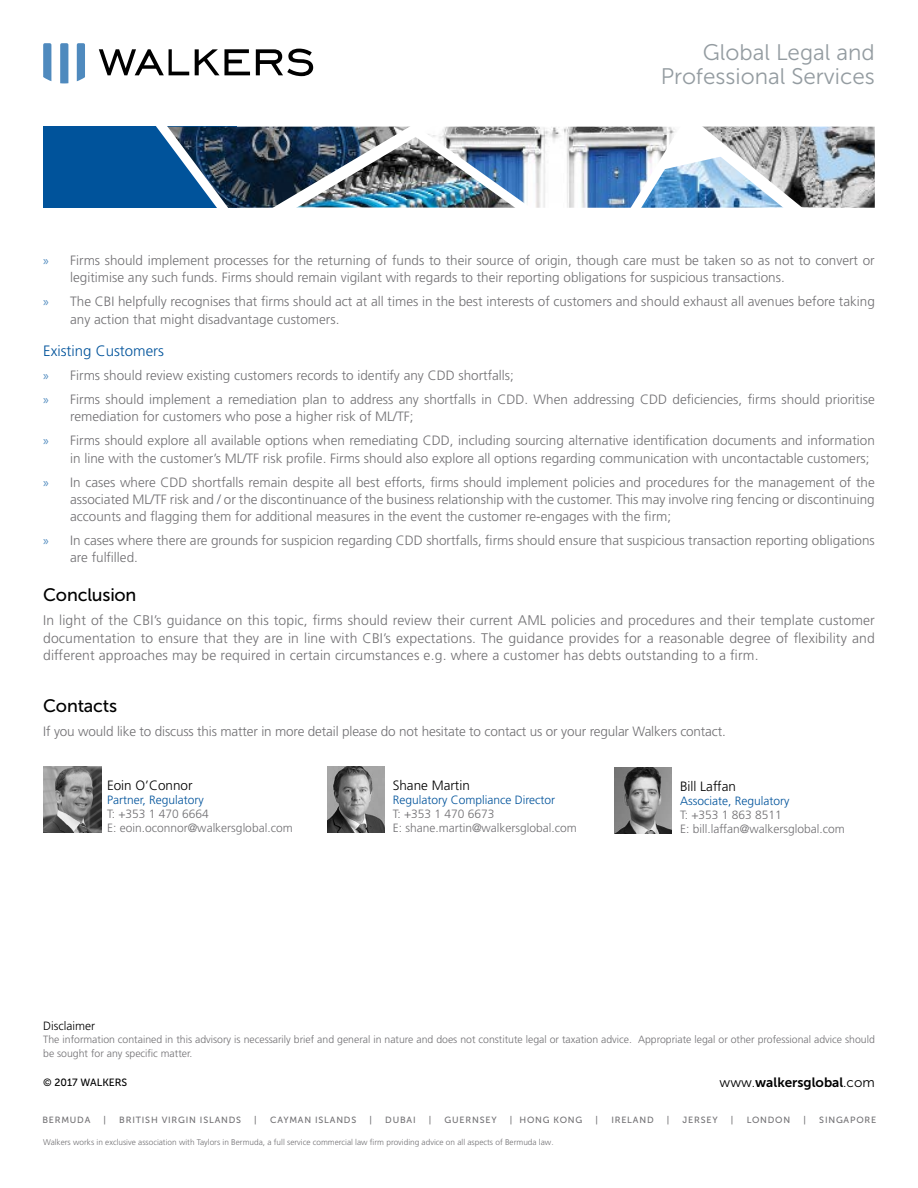
<style>
.page{position:relative;width:918px;height:1188px;background:#fff}
.page>*{position:absolute;margin:0;border:0;box-sizing:border-box;transform-origin:0 0}
.t1{font:22.5px/24px "Museo Sans 300";color:#949ca1;text-align:right}
.t2{font:18px "Museo Sans 500";letter-spacing:-.01em;color:#000}
.t3{font:300 15px "Frutiger LT Pro";color:#00539b}
.t4{font:300 13.95px/17.5px "Frutiger LT Pro";letter-spacing:.01em;color:#717073;text-align:justify}
.t5{font:300 13.5px/17.2px "Frutiger LT Pro";color:#717073}
.t6{font:300 13.5px "Frutiger LT Pro";color:#000}
.t7{font:13.5px "Museo Sans 700";color:#000}
.t8{font:300 12px/14.2px "Frutiger LT Pro";color:#717073}
.t9{font:300 12px "Frutiger LT Pro";color:#00539b}
.t10{font:300 12px "Frutiger LT Pro";color:#000}
.t11{font:300 10.5px/13.5px "Frutiger LT Pro";color:#717073}
.t12{font:10.5px "Museo Sans 500";color:#000}
.t13{font:9px "Museo Sans 500";letter-spacing:.09em;color:#717073}
.t14{font:300 8.25px "Frutiger LT Pro";color:#717073}
.s1{font-family:"Myriad Pro";font-weight:400;color:#4f8abe}
.s2{font-family:"Museo Sans 300"}
</style>
<div class="page">
<svg style="left:99px;top:49px;width:90px;height:26px"></svg>
<svg style="left:195px;top:49px;width:55px;height:26px"></svg>
<svg style="left:256px;top:49px;width:57px;height:27px"></svg>
<svg style="left:43px;top:43px;width:8px;height:38px"></svg>
<svg style="left:60px;top:43px;width:8px;height:40px"></svg>
<svg style="left:77px;top:43px;width:8px;height:38px"></svg>
<div style="left:43px;top:127px;width:194px;height:81px;background:#00539b"></div>
<img style="left:237px;top:127px;width:383px;height:81px">
<img style="left:819px;top:127px;width:56px;height:81px">
<img style="left:43px;top:767px;width:58px;height:65px">
<img style="left:614px;top:767px;width:58px;height:66px">
<img style="left:327px;top:767px;width:58px;height:65px">
<svg style="left:145px;top:126px;width:92px;height:82px"></svg>
<img style="left:258px;top:126px;width:288px;height:82px">
<svg style="left:620px;top:126px;width:199px;height:82px"></svg>
<h1 class="t1" style="left:661px;top:41px;width:216px">Global Legal and<br>Professional Services</h1>
<p class="t5" style="left:70px;top:252px;width:806px;text-indent:-27px"><span class="s1">»</span> Firms should implement processes for the returning of funds to their source of origin, though care must be taken so as not to convert or legitimise any such funds. Firms should remain vigilant with regards to their reporting obligations for suspicious transactions.</p>
<p class="t5" style="left:70px;top:293px;width:806px;text-indent:-27px"><span class="s1">»</span> The CBI helpfully recognises that firms should act at all times in the best interests of customers and should exhaust all avenues before taking any action that might disadvantage customers.</p>
<p class="t3" style="left:43px;top:342px;width:122px">Existing Customers</p>
<p class="t5" style="left:43px;top:364px;width:833px;line-height:24px"><span class="s1">»</span> Firms should review existing customers records to identify any CDD shortfalls;<br><span class="s1">»</span> Firms should implement a remediation plan to address any shortfalls in CDD. When addressing CDD deficiencies, firms should prioritise</p>
<p class="t5" style="left:43px;top:405px;width:833px;line-height:24px;text-indent:27px">remediation for customers who pose a higher risk of ML/TF;<br><span class="s1">»</span> Firms should explore all available options when remediating CDD, including sourcing alternative identification documents and information</p>
<p class="t5" style="left:43px;top:446px;width:833px;line-height:24px;text-indent:27px">in line with the customer’s ML/TF risk profile. Firms should also explore all options regarding communication with uncontactable customers; <span class="s1">»</span> In cases where CDD shortfalls remain despite all best efforts, firms should implement policies and procedures for the management of the</p>
<p class="t5" style="left:70px;top:491px;width:806px">associated ML/TF risk and / or the discontinuance of the business relationship with the customer. This may involve ring fencing or discontinuing accounts and flagging them for additional measures in the event the customer re-engages with the firm;</p>
<p class="t5" style="left:70px;top:532px;width:806px;text-indent:-27px"><span class="s1">»</span> In cases where there are grounds for suspicion regarding CDD shortfalls, firms should ensure that suspicious transaction reporting obligations are fulfilled.</p>
<h2 class="t2" style="left:43px;top:585px;width:95px">Conclusion</h2>
<p class="t4" style="left:43px;top:612px;width:833px">In light of the CBI’s guidance on this topic, firms should review their current AML policies and procedures and their template customer documentation to ensure that they are in line with CBI’s expectations. The guidance provides for a reasonable degree of flexibility and different approaches may be required in certain circumstances e.g. where a customer has debts outstanding to a firm.</p>
<h2 class="t2" style="left:43px;top:696px;width:75px">Contacts</h2>
<p class="t5" style="left:43px;top:723px;width:684px">If you would like to discuss this matter in more detail please do not hesitate to contact us or your regular Walkers contact.</p>
<p class="t6" style="left:107px;top:777px;width:87px">Eoin O’Connor</p>
<p class="t9" style="left:107px;top:793px;width:98px">Partner, Regulatory</p>
<p class="t8" style="left:107px;top:807px;width:187px">T: +353 1 470 6664<br>E: eoin.oconnor@walkersglobal.com</p>
<p class="t6" style="left:393px;top:777px;width:79px">Shane Martin</p>
<p class="t9" style="left:393px;top:793px;width:164px">Regulatory Compliance Director</p>
<p class="t8" style="left:393px;top:807px;width:186px">T: +353 1 470 6673<br>E: shane.martin@walkersglobal.com</p>
<p class="t6" style="left:680px;top:778px;width:57px">Bill Laffan</p>
<p class="t9" style="left:680px;top:794px;width:111px">Associate, Regulatory</p>
<p class="t8" style="left:680px;top:808px;width:166px">T: +353 1 863 8511<br>E: bill.laffan@walkersglobal.com</p>
<p class="t10" style="left:43px;top:1019px;width:53px">Disclaimer</p>
<p class="t11" style="left:43px;top:1033px;width:833px">The information contained in this advisory is necessarily brief and general in nature and does not constitute legal or taxation advice. Appropriate legal or other professional advice should be sought for any specific matter.</p>
<p class="t12" style="left:43px;top:1077px;width:86px">© 2017 WALKERS</p>
<p class="t7" style="left:720px;top:1074px;width:157px"><span class="s2">www.</span>walkersglobal<span class="s2">.com</span></p>
<p class="t13" style="left:42px;top:1115px;width:50px">BERMUDA</p>
<p class="t13" style="left:104px;top:1115px;width:4px">|</p>
<p class="t13" style="left:119px;top:1115px;width:123px">BRITISH VIRGIN ISLANDS</p>
<p class="t13" style="left:254px;top:1115px;width:4px">|</p>
<p class="t13" style="left:270px;top:1115px;width:88px">CAYMAN ISLANDS</p>
<p class="t13" style="left:370px;top:1115px;width:4px">|</p>
<p class="t13" style="left:385px;top:1115px;width:32px">DUBAI</p>
<p class="t13" style="left:429px;top:1115px;width:4px">|</p>
<p class="t13" style="left:445px;top:1115px;width:54px">GUERNSEY</p>
<p class="t13" style="left:510px;top:1115px;width:74px">| HONG KONG</p>
<p class="t13" style="left:596px;top:1115px;width:4px">|</p>
<p class="t13" style="left:611px;top:1115px;width:44px">IRELAND</p>
<p class="t13" style="left:667px;top:1115px;width:4px">|</p>
<p class="t13" style="left:683px;top:1115px;width:37px">JERSEY</p>
<p class="t13" style="left:731px;top:1115px;width:4px">|</p>
<p class="t13" style="left:747px;top:1115px;width:45px">LONDON</p>
<p class="t13" style="left:804px;top:1115px;width:4px">|</p>
<p class="t13" style="left:819px;top:1115px;width:58px">SINGAPORE</p>
<p class="t14" style="left:43px;top:1137px;width:512px">Walkers works in exclusive association with Taylors in Bermuda, a full service commercial law firm providing advice on all aspects of Bermuda law.</p>
</div>
